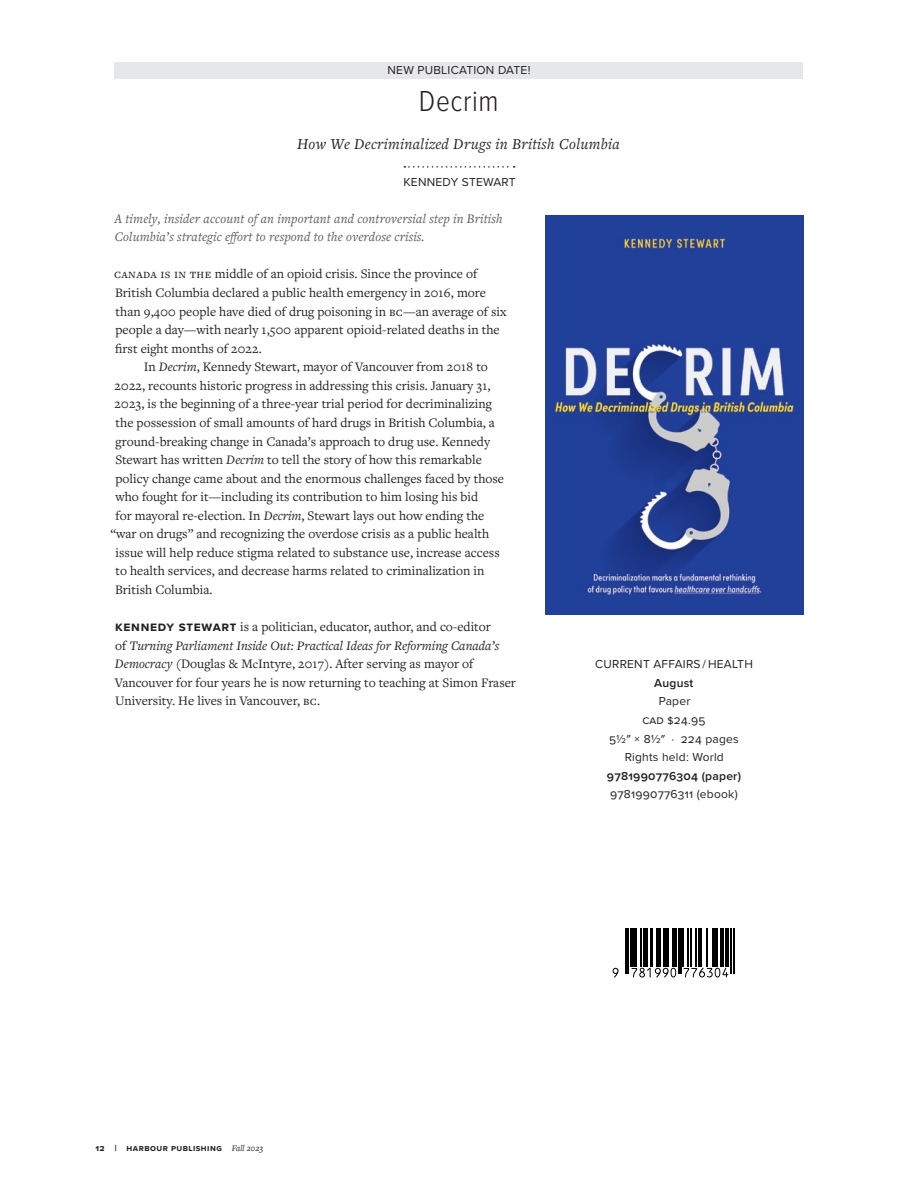
<style>
.page{position:relative;width:918px;height:1188px;background:#fff}
.page>*{position:absolute;margin:0;border:0;box-sizing:border-box;transform-origin:0 0}
.t1{font:300 30px "Proxima Nova Cond";letter-spacing:.02em;color:#231f20}
.t2{font:italic 15.75px "Freight Text Pro";letter-spacing:.02em;color:#231f20}
.t3{font:13.5px/18.6px "Freight Text Pro";color:#231f20}
.t4{font:italic 13.5px/18.6px "Freight Text Pro";letter-spacing:.01em;color:#58595b}
.t5{font:12px/18.6px "Proxima Nova";letter-spacing:.02em;color:#231f20;text-align:center}
.t6{font:600 12px "Proxima Nova";letter-spacing:.02em;color:#231f20}
.t7{font:700 9px "Proxima Nova";letter-spacing:.05em;color:#231f20}
.s1{font-style:italic}
.s2{font-family:"Proxima Nova";font-weight:700}
.s3{font-size:12.15px}
.s4{font-family:"Freight Text Pro";font-weight:400;font-style:italic}
</style>
<div class="page">
<svg style="left:404px;top:166px;width:111px;height:2px"></svg>
<div style="left:115px;top:62px;width:688px;height:16px;background:#e6e7e8"></div>
<img style="left:545px;top:215px;width:258px;height:399px">
<svg style="left:612px;top:928px;width:123px;height:50px"></svg>
<hr style="left:625px;top:928px;width:1px;height:45px;background:#000">
<hr style="left:627px;top:928px;width:2px;height:45px;background:#000">
<hr style="left:630px;top:928px;width:3px;height:39px;background:#000">
<hr style="left:634px;top:928px;width:3px;height:39px;background:#000">
<hr style="left:640px;top:928px;width:1px;height:39px;background:#000">
<hr style="left:644px;top:928px;width:1px;height:39px;background:#000">
<hr style="left:646px;top:928px;width:2px;height:39px;background:#000">
<hr style="left:650px;top:928px;width:3px;height:39px;background:#000">
<hr style="left:656px;top:928px;width:1px;height:39px;background:#000">
<hr style="left:658px;top:928px;width:3px;height:39px;background:#000">
<hr style="left:663px;top:928px;width:1px;height:39px;background:#000">
<hr style="left:665px;top:928px;width:4px;height:39px;background:#000">
<hr style="left:672px;top:928px;width:3px;height:39px;background:#000">
<hr style="left:676px;top:928px;width:1px;height:39px;background:#000">
<hr style="left:678px;top:928px;width:1px;height:45px;background:#000">
<hr style="left:680px;top:928px;width:1px;height:45px;background:#000">
<hr style="left:683px;top:928px;width:1px;height:39px;background:#000">
<hr style="left:687px;top:928px;width:1px;height:39px;background:#000">
<hr style="left:691px;top:928px;width:1px;height:39px;background:#000">
<hr style="left:695px;top:928px;width:1px;height:39px;background:#000">
<hr style="left:699px;top:928px;width:1px;height:39px;background:#000">
<hr style="left:701px;top:928px;width:1px;height:39px;background:#000">
<hr style="left:707px;top:928px;width:1px;height:39px;background:#000">
<hr style="left:712px;top:928px;width:2px;height:39px;background:#000">
<hr style="left:715px;top:928px;width:3px;height:39px;background:#000">
<hr style="left:720px;top:928px;width:2px;height:39px;background:#000">
<hr style="left:723px;top:928px;width:1px;height:39px;background:#000">
<hr style="left:725px;top:928px;width:3px;height:39px;background:#000">
<hr style="left:731px;top:928px;width:1px;height:45px;background:#000">
<hr style="left:733px;top:928px;width:1px;height:45px;background:#000">
<svg style="left:613px;top:968px;width:6px;height:9px"></svg>
<svg style="left:632px;top:968px;width:44px;height:9px"></svg>
<svg style="left:683px;top:968px;width:45px;height:9px"></svg>
<p class="t5" style="left:388px;top:60px;width:144px">NEW PUBLICATION DATE!</p>
<h1 class="t1" style="left:419px;top:79px;width:81px">Decrim</h1>
<p class="t2" style="left:297px;top:133px;width:324px">How We Decriminalized Drugs in British Columbia</p>
<p class="t5" style="left:403px;top:172px;width:114px">KENNEDY STEWART</p>
<p class="t4" style="left:114px;top:209px;width:390px">A timely, insider account of an important and controversial step in British<br>Columbia’s strategic effort to respond to the overdose crisis.</p>
<p class="t3" style="left:114px;top:264px;width:394px">Canada is in the middle of an opioid crisis. Since the province of British Columbia declared a public health emergency in 2016, more than 9,400 people have died of drug poisoning in BC—an average of six people a day—with nearly 1,500 apparent opioid-related deaths in the first eight months of 2022.</p>
<p class="t3" style="left:144px;top:357px;width:346px">In <span class="s1">Decrim</span>, Kennedy Stewart, mayor of Vancouver from 2018 to</p>
<p class="t3" style="left:115px;top:376px;width:378px">2022, recounts historic progress in addressing this crisis. January 31,</p>
<p class="t3" style="left:115px;top:394px;width:379px">2023, is the beginning of a three-year trial period for decriminalizing</p>
<p class="t3" style="left:116px;top:413px;width:381px">the possession of small amounts of hard drugs in British Columbia, a</p>
<p class="t3" style="left:116px;top:431px;width:376px">ground-breaking change in Canada’s approach to drug use. Kennedy</p>
<p class="t3" style="left:115px;top:450px;width:368px">Stewart has written <span class="s1">Decrim</span> to tell the story of how this remarkable</p>
<p class="t3" style="left:116px;top:469px;width:390px">policy change came about and the enormous challenges faced by those</p>
<p class="t3" style="left:115px;top:487px;width:364px">who fought for it—including its contribution to him losing his bid</p>
<p class="t3" style="left:116px;top:506px;width:370px">for mayoral re-election. In <span class="s1">Decrim</span>, Stewart lays out how ending the</p>
<p class="t3" style="left:110px;top:524px;width:381px">“war on drugs” and recognizing the overdose crisis as a public health</p>
<p class="t3" style="left:116px;top:543px;width:386px">issue will help reduce stigma related to substance use, increase access</p>
<p class="t3" style="left:116px;top:561px;width:370px">to health services, and decrease harms related to criminalization in</p>
<p class="t3" style="left:115px;top:580px;width:99px">British Columbia.</p>
<p class="t3" style="left:115px;top:617px;width:403px"><span class="s2">Kennedy Stewart</span> is a politician, educator, author, and co-editor<br>of <span class="s1">Turning Parliament Inside Out: Practical Ideas for Reforming Canada’s Democracy</span> (Douglas &amp; M<span class="s3">c</span>Intyre, 2017). After serving as mayor of Vancouver for four years he is now returning to teaching at Simon Fraser University. He lives in Vancouver, BC.</p>
<p class="t5" style="left:595px;top:654px;width:159px">CURRENT AFFAIRS / HEALTH</p>
<p class="t5" style="left:649px;top:654px;width:53px">MEDICAL</p>
<p class="t6" style="left:654px;top:674px;width:41px">August</p>
<p class="t5" style="left:609px;top:692px;width:131px">Paper<br>CAD $24.95<br>5½″ × 8½″ · 224 pages<br>Rights held: World</p>
<p class="t6" style="left:607px;top:767px;width:136px">9781990776304 (paper)</p>
<p class="t5" style="left:610px;top:784px;width:129px">9781990776311 (ebook)</p>
<p class="t7" style="left:95px;top:1141px;width:169px">12 | Harbour Publishing <span class="s4">Fall 2023</span></p>
</div>
